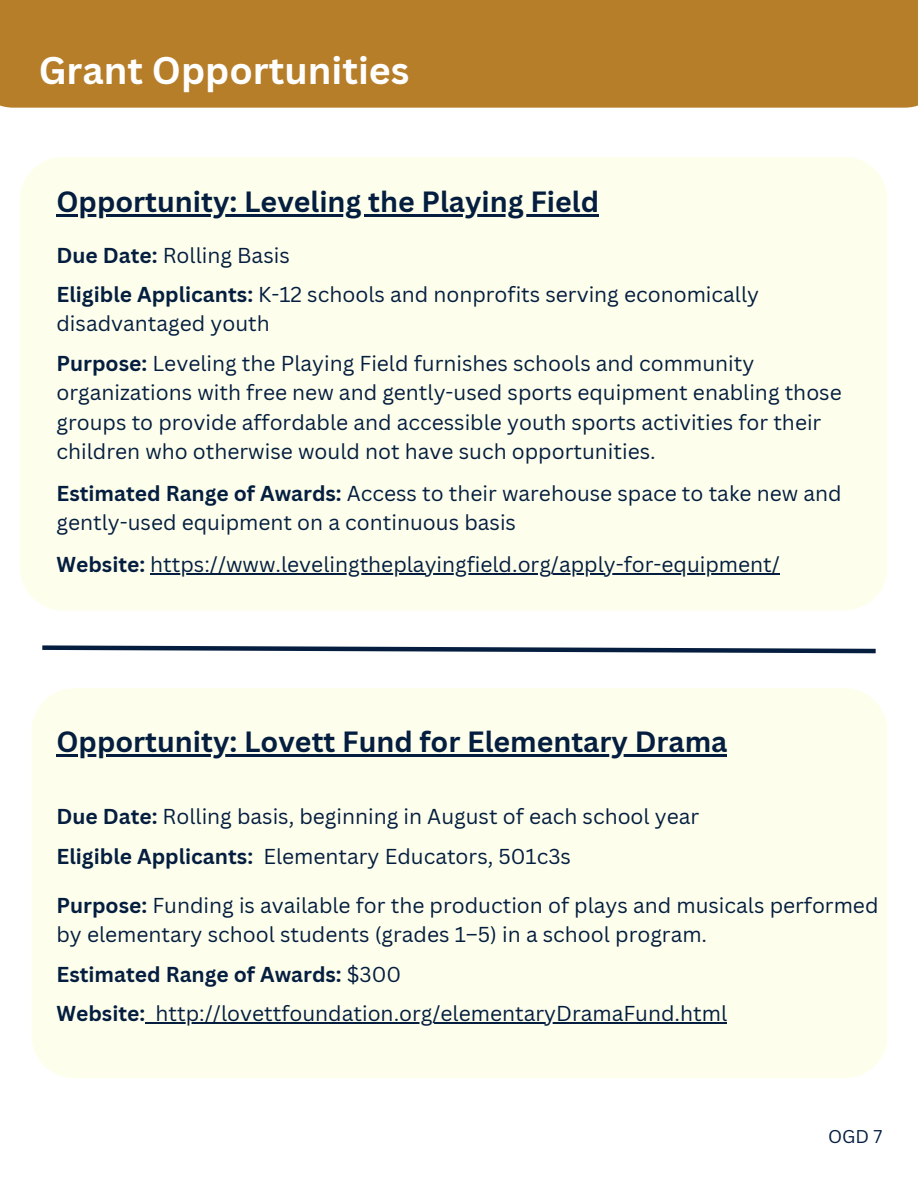
<style>
.page{position:relative;width:918px;height:1188px;background:#fff}
.page>*{position:absolute;margin:0;border:0;box-sizing:border-box;transform-origin:0 0}
.t1{font:700 37.5px "Canva Sans";color:#fff}
.t2{font:700 28.5px "Canva Sans";color:#051e40}
.t3{font:21px/29.4px "Canva Sans";color:#051e40}
.t4{font:700 21px "Canva Sans";color:#051e40}
.t5{font:18px "Canva Sans";color:#051e40}
.s1{font-weight:700}
.s2{font-weight:400}
</style>
<div class="page">
<div style="left:0;top:0;width:918px;height:108px;background:#b67e28"></div>
<div style="left:20px;top:157px;width:867px;height:453px;background:#fdffec"></div>
<hr style="left:150px;top:573px;width:630px;height:2px;background:#051e40">
<hr style="left:56px;top:214px;width:543px;height:2px;background:#051e40">
<div style="left:32px;top:688px;width:855px;height:390px;background:#fdffec"></div>
<svg style="left:145px;top:1022px;width:11px;height:2px"></svg>
<hr style="left:156px;top:1022px;width:571px;height:2px;background:#051e40">
<hr style="left:56px;top:754px;width:671px;height:2px;background:#051e40">
<svg style="left:42px;top:645px;width:834px;height:9px"></svg>
<h1 class="t1" style="left:39px;top:44px;width:372px">Grant Opportunities</h1>
<h3 class="t2" style="left:56px;top:181px;width:544px">Opportunity: Leveling the Playing Field</h3>
<h3 class="t3" style="left:56px;top:240px;width:235px"><span class="s1">Due Date:</span> Rolling Basis</h3>
<h3 class="t3" style="left:56px;top:279px;width:704px"><span class="s1">Eligible Applicants:</span> K-12 schools and nonprofits serving economically disadvantaged youth</h3>
<h3 class="t3" style="left:56px;top:348px;width:787px"><span class="s1">Purpose:</span> Leveling the Playing Field furnishes schools and community organizations with free new and gently-used sports equipment enabling those groups to provide affordable and accessible youth sports activities for their children who otherwise would not have such opportunities.</h3>
<h3 class="t3" style="left:56px;top:478px;width:787px"><span class="s1">Estimated Range of Awards:</span> Access to their warehouse space to take new and gently-used equipment on a continuous basis</h3>
<h3 class="t3" style="left:56px;top:549px;width:725px"><span class="s1">Website:</span> https://www.levelingtheplayingfield.org/apply-for-equipment/</h3>
<h2 class="t2" style="left:56px;top:721px;width:672px">Opportunity: Lovett Fund for Elementary Drama</h2>
<h3 class="t3" style="left:56px;top:801px;width:644px"><span class="s1">Due Date:</span> Rolling basis, beginning in August of each school year</h3>
<h3 class="t3" style="left:56px;top:841px;width:516px"><span class="s1">Eligible Applicants:</span> Elementary Educators, 501c3s</h3>
<h3 class="t3" style="left:56px;top:890px;width:824px"><span class="s1">Purpose:</span> Funding is available for the production of plays and musicals performed by elementary school students (grades 1–5) in a school program.</h3>
<h3 class="t4" style="left:56px;top:959px;width:346px">Estimated Range of Awards: <span class="s2">$300</span></h3>
<p class="t3" style="left:56px;top:998px;width:672px"><span class="s1">Website:</span> http://lovettfoundation.org/elementaryDramaFund.html</p>
<h2 class="t5" style="left:828px;top:1124px;width:56px">OGD 7</h2>
</div>
